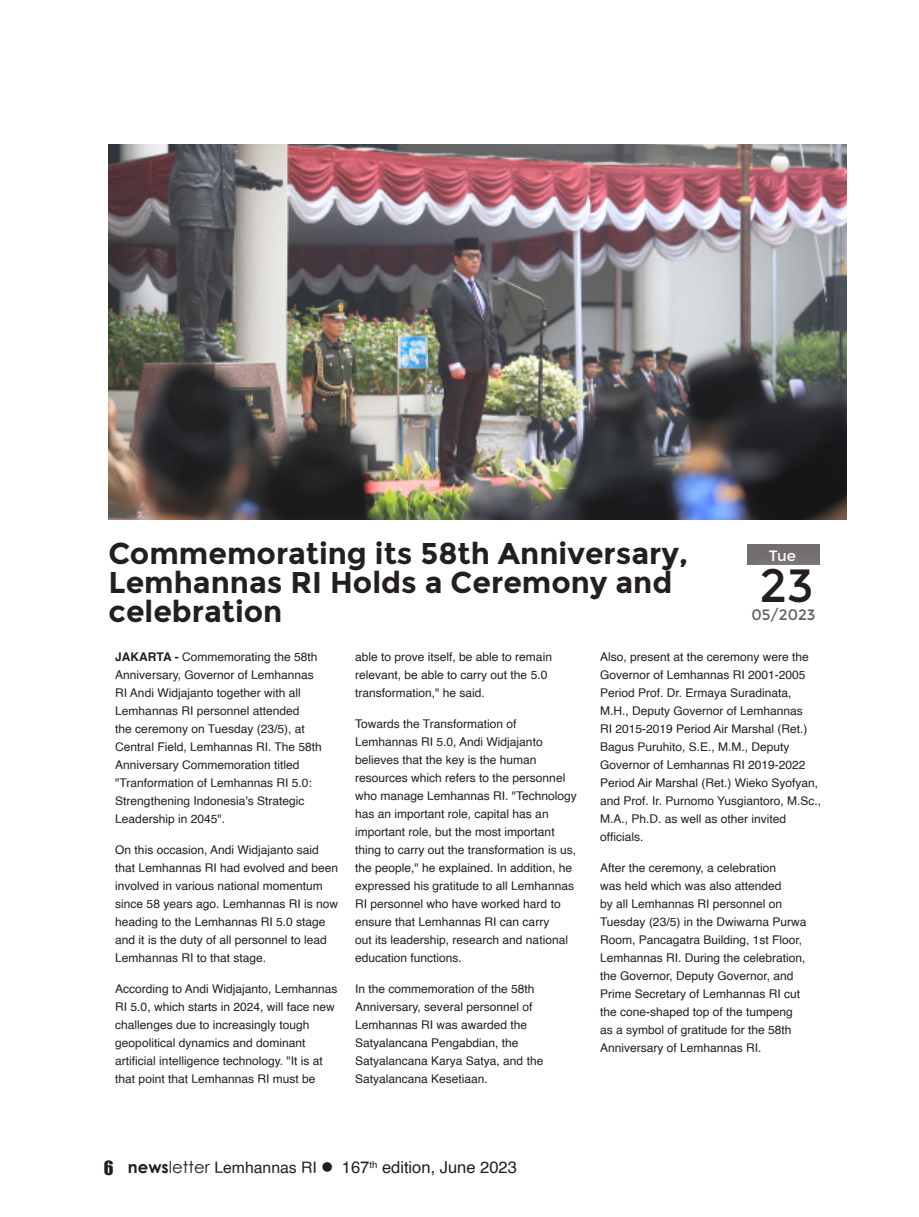
<style>
.page{position:relative;width:919px;height:1217px;background:#fff}
.page>*{position:absolute;margin:0;border:0;box-sizing:border-box;transform-origin:0 0}
.t1{font:46.5px "Montserrat";color:#231f20}
.t2{font:700 30px/28.5px "Montserrat";color:#231f20}
.t3{font:18px "Impact";color:#231f20}
.t4{font:16.5px "Helvetica";color:#231f20}
.t5{font:15px "Montserrat";color:#616161}
.t6{font:15px "Montserrat";color:#fff}
.t7{font:12px/18px "Helvetica";color:#231f20}
.s1{font-weight:700}
.s2{font-family:"Century Gothic";font-weight:700}
.s3{font-family:"Century Gothic"}
.s4{font-size:15.75px}
</style>
<div class="page">
<img style="left:109px;top:144px;width:737px;height:375px">
<div style="left:746px;top:542px;width:75px;height:22px;background:#736d70"></div>
<p class="t2" style="left:109px;top:539px;width:581px">Commemorating its 58th Anniversary,<br>Lemhannas RI Holds a Ceremony and celebration</p>
<p class="t7" style="left:115px;top:648px;width:208px"><span class="s1">JAKARTA -</span> Commemorating the 58th Anniversary, Governor of Lemhannas RI Andi Widjajanto together with all Lemhannas RI personnel attended<br>the ceremony on Tuesday (23/5), at Central Field, Lemhannas RI. The 58th Anniversary Commemoration titled "Tranformation of Lemhannas RI 5.0:<br>Strengthening Indonesia's Strategic Leadership in 2045".</p>
<p class="t7" style="left:115px;top:840px;width:224px">On this occasion, Andi Widjajanto said that Lemhannas RI had evolved and been involved in various national momentum since 58 years ago. Lemhannas RI is now heading to the Lemhannas RI 5.0 stage and it is the duty of all personnel to lead Lemhannas RI to that stage.</p>
<p class="t7" style="left:115px;top:979px;width:224px">According to Andi Widjajanto, Lemhannas RI 5.0, which starts in 2024, will face new challenges due to increasingly tough geopolitical dynamics and dominant artificial intelligence technology. "It is at that point that Lemhannas RI must be</p>
<p class="t6" style="left:768px;top:547px;width:29px">Tue</p>
<p class="t1" style="left:759px;top:558px;width:56px">23</p>
<p class="t5" style="left:751px;top:605px;width:66px">05/2023</p>
<p class="t7" style="left:355px;top:648px;width:198px">able to prove itself, be able to remain relevant, be able to carry out the 5.0 transformation," he said.</p>
<p class="t7" style="left:355px;top:714px;width:223px">Towards the Transformation of Lemhannas RI 5.0, Andi Widjajanto believes that the key is the human resources which refers to the personnel who manage Lemhannas RI. "Technology has an important role, capital has an important role, but the most important thing to carry out the transformation is us, the people," he explained. In addition, he expressed his gratitude to all Lemhannas RI personnel who have worked hard to ensure that Lemhannas RI can carry<br>out its leadership, research and national education functions.</p>
<p class="t7" style="left:355px;top:979px;width:190px">In the commemoration of the 58th<br>Anniversary, several personnel of<br>Lemhannas RI was awarded the<br>Satyalancana Pengabdian, the<br>Satyalancana Karya Satya, and the<br>Satyalancana Kesetiaan.</p>
<p class="t7" style="left:600px;top:648px;width:223px">Also, present at the ceremony were the Governor of Lemhannas RI 2001-2005<br>Period Prof. Dr. Ermaya Suradinata, M.H., Deputy Governor of Lemhannas<br>RI 2015-2019 Period Air Marshal (Ret.)<br>Bagus Puruhito, S.E., M.M., Deputy Governor of Lemhannas RI 2019-2022<br>Period Air Marshal (Ret.) Wieko Syofyan, and Prof. Ir. Purnomo Yusgiantoro, M.Sc., M.A., Ph.D. as well as other invited officials.</p>
<p class="t7" style="left:600px;top:858px;width:208px">After the ceremony, a celebration<br>was held which was also attended<br>by all Lemhannas RI personnel on Tuesday (23/5) in the Dwiwarna Purwa Room, Pancagatra Building, 1st Floor, Lemhannas RI. During the celebration, the Governor, Deputy Governor, and Prime Secretary of Lemhannas RI cut the cone-shaped top of the tumpeng as a symbol of gratitude for the 58th Anniversary of Lemhannas RI.</p>
<h3 class="t3" style="left:104px;top:1153px;width:11px">6</h3>
<h3 class="t4" style="left:128px;top:1154px;width:390px"><span class="s2">news</span><span class="s3">letter</span> <span class="s4">Lemhannas RI</span> ● 167<sup>th</sup> edition, June 2023</h3>
</div>
